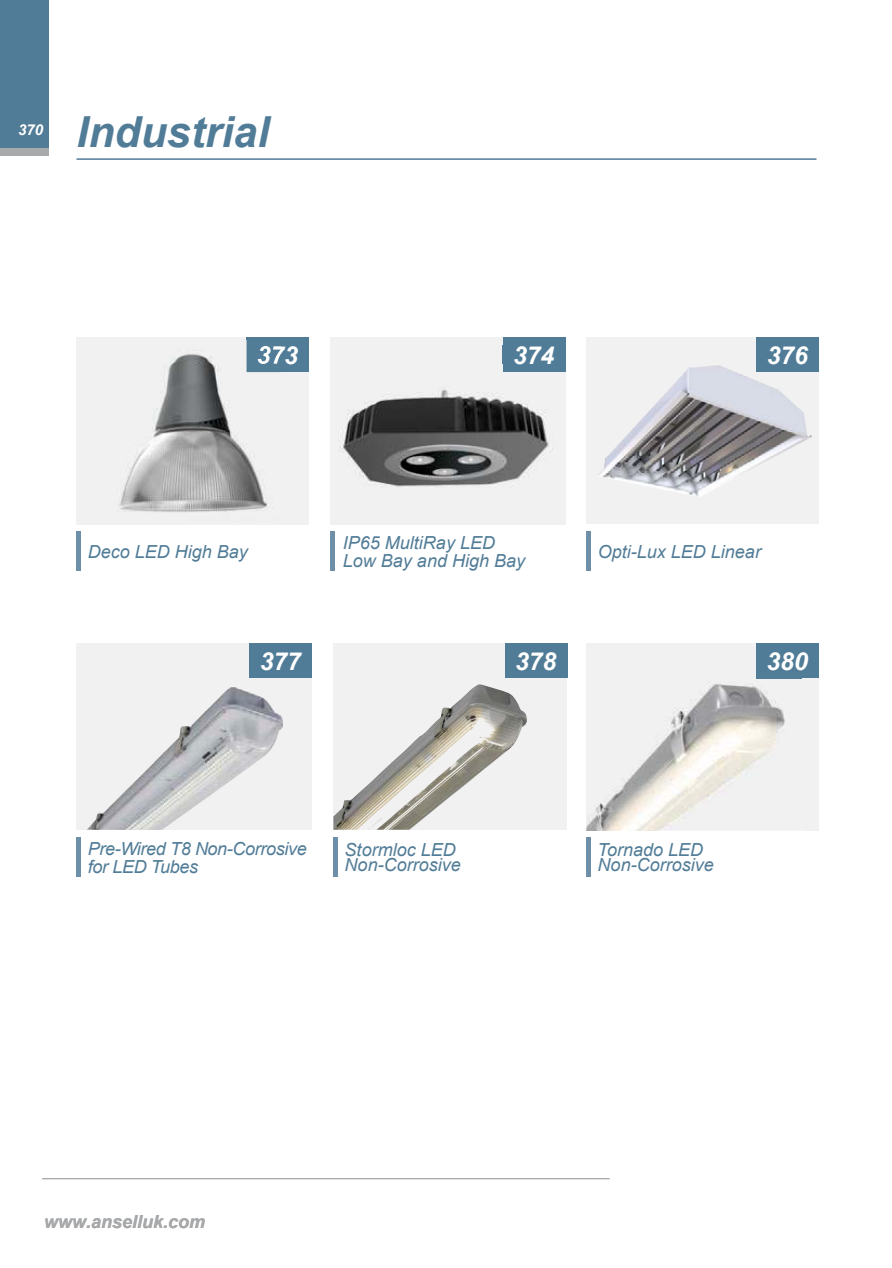
<style>
.page{position:relative;width:892px;height:1268px;background:#fff}
.page>*{position:absolute;margin:0;border:0;box-sizing:border-box;transform-origin:0 0}
.t1{font:italic 700 42.75px "Arial";color:#517c97}
.t2{font:italic 700 24.75px "Arial";color:#fff}
.t3{font:italic 18px/15px "Arial";color:#517c97}
.t4{font:italic 18px/18px "Arial";letter-spacing:-.02em;color:#517c97}
.t5{font:italic 700 18px "Arial";color:#a7a9ab}
.t6{font:italic 700 15px "Arial";color:#fff}
</style>
<div class="page">
<hr style="left:42px;top:1178px;width:567px;height:1px;background:#a7a9ab">
<hr style="left:76px;top:158px;width:740px;height:2px;background:#517c97">
<div style="left:76px;top:337px;width:233px;height:187px;background:#f1f1f2"></div>
<div style="left:76px;top:531px;width:5px;height:40px;background:#6d90a8"></div>
<div style="left:247px;top:337px;width:62px;height:35px;background:#517c97"></div>
<div style="left:586px;top:643px;width:232px;height:188px;background:#f1f1f2"></div>
<div style="left:756px;top:643px;width:62px;height:35px;background:#517c97"></div>
<div style="left:330px;top:337px;width:235px;height:187px;background:#f1f1f2"></div>
<div style="left:502px;top:337px;width:63px;height:35px;background:#517c97"></div>
<div style="left:586px;top:337px;width:232px;height:187px;background:#f1f1f2"></div>
<div style="left:756px;top:337px;width:62px;height:35px;background:#517c97"></div>
<div style="left:333px;top:643px;width:234px;height:187px;background:#f1f1f2"></div>
<div style="left:505px;top:643px;width:62px;height:35px;background:#517c97"></div>
<div style="left:76px;top:643px;width:236px;height:187px;background:#f1f1f2"></div>
<div style="left:249px;top:643px;width:63px;height:35px;background:#517c97"></div>
<hr style="left:330px;top:531px;width:4px;height:40px;background:#6d90a8">
<div style="left:586px;top:531px;width:5px;height:40px;background:#6d90a8"></div>
<div style="left:76px;top:837px;width:5px;height:40px;background:#6d90a8"></div>
<hr style="left:333px;top:837px;width:4px;height:40px;background:#6d90a8">
<hr style="left:586px;top:837px;width:4px;height:40px;background:#6d90a8">
<img style="left:339px;top:389px;width:215px;height:98px">
<img style="left:598px;top:365px;width:213px;height:132px">
<img style="left:87px;top:687px;width:196px;height:143px">
<img style="left:333px;top:684px;width:161px;height:146px">
<img style="left:586px;top:678px;width:215px;height:153px">
<img style="left:119px;top:340px;width:162px;height:172px">
<img style="left:247px;top:340px;width:34px;height:32px">
<img style="left:247px;top:346px;width:11px;height:18px">
<svg style="left:258px;top:364px;width:23px;height:1px"></svg>
<img style="left:258px;top:346px;width:23px;height:18px">
<div style="left:0;top:148px;width:49px;height:8px;background:#a7a9ab"></div>
<div style="left:0;top:0;width:49px;height:148px;background:#517c97"></div>
<p class="t6" style="left:18px;top:124px;width:27px">370</p>
<h1 class="t1" style="left:76px;top:116px;width:194px">Industrial</h1>
<h2 class="t2" style="left:257px;top:346px;width:43px">373</h2>
<h2 class="t2" style="left:263px;top:346px;width:29px">50</h2>
<h2 class="t2" style="left:513px;top:346px;width:43px">374</h2>
<h2 class="t2" style="left:520px;top:346px;width:29px">50</h2>
<h2 class="t2" style="left:766px;top:346px;width:43px">376</h2>
<h2 class="t2" style="left:773px;top:346px;width:29px">50</h2>
<p class="t3" style="left:88px;top:545px;width:162px">Deco LED High Bay</p>
<p class="t3" style="left:343px;top:535px;width:184px;line-height:18px">IP65 MultiRay LED<br>Low Bay and High Bay</p>
<p class="t3" style="left:598px;top:545px;width:165px">Opti-Lux LED Linear</p>
<h2 class="t2" style="left:260px;top:652px;width:43px">377</h2>
<h2 class="t2" style="left:266px;top:652px;width:29px">50</h2>
<h2 class="t2" style="left:515px;top:652px;width:43px">378</h2>
<h2 class="t2" style="left:522px;top:652px;width:29px">50</h2>
<h2 class="t2" style="left:766px;top:652px;width:43px">380</h2>
<h2 class="t2" style="left:773px;top:652px;width:29px">50</h2>
<p class="t4" style="left:88px;top:841px;width:220px">Pre-Wired T8 Non-Corrosive for LED Tubes</p>
<p class="t3" style="left:344px;top:844px;width:118px">Stormloc LED<br>Non-Corrosive</p>
<p class="t3" style="left:597px;top:844px;width:118px">Tornado LED<br>Non-Corrosive</p>
<p class="t5" style="left:44px;top:1214px;width:163px">www.anselluk.com</p>
</div>
